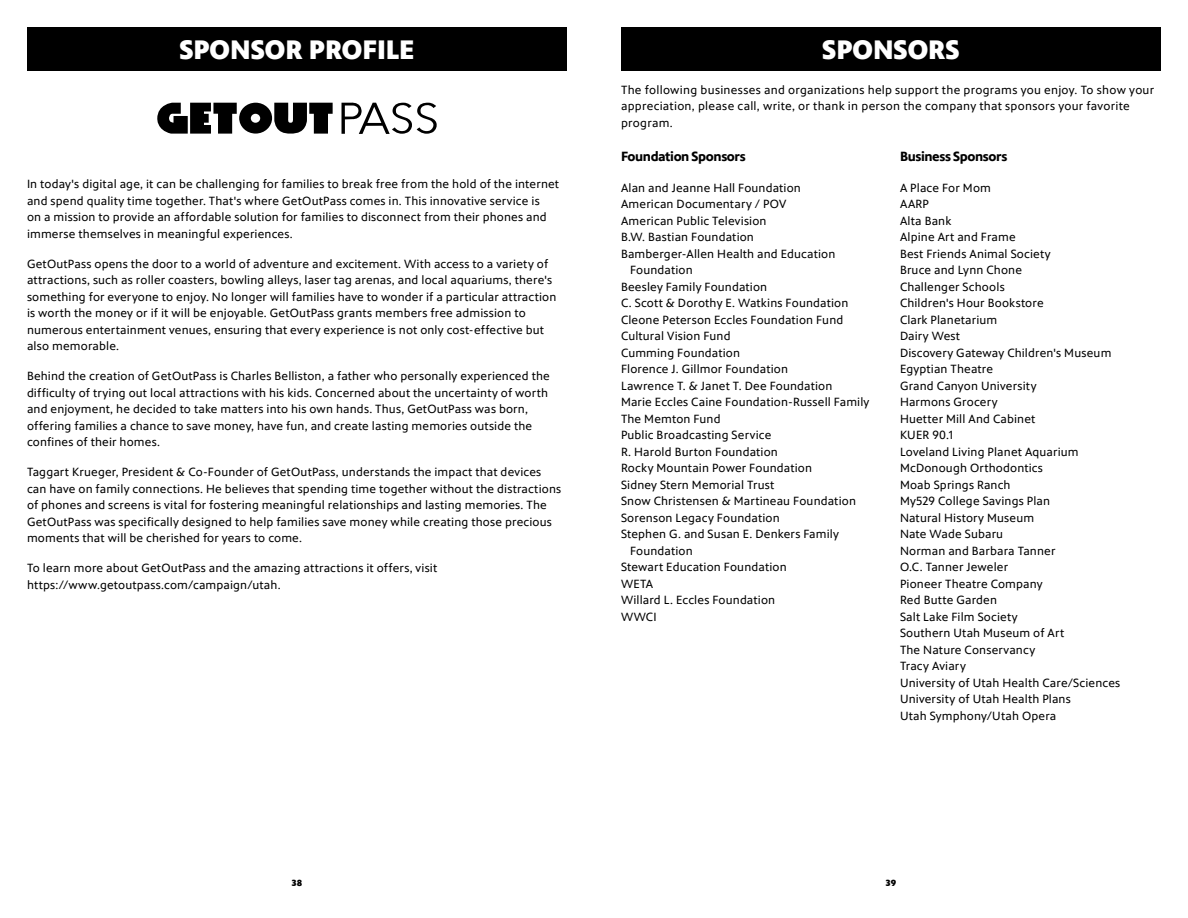
<style>
.page{position:relative;width:1188px;height:918px;background:#fff}
.page>*{position:absolute;margin:0;border:0;box-sizing:border-box;transform-origin:0 0}
.t1{font:900 27px "PBS Sans";color:#fff}
.t2{font:700 13.5px "PBS Sans";letter-spacing:-.03em;color:#000}
.t3{font:12px/16.5px "PBS Sans";letter-spacing:.015em;color:#000}
.t4{font:900 9px "PBS Sans";color:#000}
</style>
<div class="page">
<svg style="left:157px;top:103px;width:176px;height:31px"></svg>
<svg style="left:342px;top:102px;width:95px;height:32px"></svg>
<div style="left:27px;top:27px;width:540px;height:43px;background:#000"></div>
<div style="left:621px;top:27px;width:540px;height:43px;background:#000"></div>
<h1 class="t1" style="left:179px;top:34px;width:237px">SPONSOR PROFILE</h1>
<p class="t3" style="left:27px;top:176px;width:534px">In today's digital age, it can be challenging for families to break free from the hold of the internet and spend quality time together. That's where GetOutPass comes in. This innovative service is<br>on a mission to provide an affordable solution for families to disconnect from their phones and immerse themselves in meaningful experiences.</p>
<p class="t3" style="left:27px;top:255px;width:531px">GetOutPass opens the door to a world of adventure and excitement. With access to a variety of attractions, such as roller coasters, bowling alleys, laser tag arenas, and local aquariums, there's something for everyone to enjoy. No longer will families have to wonder if a particular attraction is worth the money or if it will be enjoyable. GetOutPass grants members free admission to numerous entertainment venues, ensuring that every experience is not only cost-effective but also memorable.</p>
<p class="t3" style="left:27px;top:368px;width:524px">Behind the creation of GetOutPass is Charles Belliston, a father who personally experienced the difficulty of trying out local attractions with his kids. Concerned about the uncertainty of worth and enjoyment, he decided to take matters into his own hands. Thus, GetOutPass was born, offering families a chance to save money, have fun, and create lasting memories outside the confines of their homes.</p>
<p class="t3" style="left:27px;top:464px;width:536px">Taggart Krueger, President &amp; Co-Founder of GetOutPass, understands the impact that devices can have on family connections. He believes that spending time together without the distractions of phones and screens is vital for fostering meaningful relationships and lasting memories. The GetOutPass was specifically designed to help families save money while creating those precious moments that will be cherished for years to come.</p>
<p class="t3" style="left:27px;top:560px;width:412px">To learn more about GetOutPass and the amazing attractions it offers, visit https://www.getoutpass.com/campaign/utah.</p>
<h1 class="t1" style="left:822px;top:34px;width:139px">SPONSORS</h1>
<p class="t3" style="left:621px;top:82px;width:535px">The following businesses and organizations help support the programs you enjoy. To show your appreciation, please call, write, or thank in person the company that sponsors your favorite program.</p>
<p class="t2" style="left:621px;top:149px;width:126px">Foundation Sponsors</p>
<p class="t3" style="left:621px;top:180px;width:181px">Alan and Jeanne Hall Foundation</p>
<p class="t3" style="left:621px;top:196px;width:167px">American Documentary / POV</p>
<p class="t3" style="left:621px;top:213px;width:147px">American Public Television</p>
<p class="t3" style="left:621px;top:229px;width:134px">B.W. Bastian Foundation</p>
<p class="t3" style="left:621px;top:246px;width:216px">Bamberger-Allen Health and Education</p>
<p class="t3" style="left:630px;top:262px;width:64px">Foundation</p>
<p class="t3" style="left:621px;top:279px;width:148px">Beesley Family Foundation</p>
<p class="t3" style="left:621px;top:295px;width:229px">C. Scott &amp; Dorothy E. Watkins Foundation</p>
<p class="t3" style="left:621px;top:312px;width:224px">Cleone Peterson Eccles Foundation Fund</p>
<p class="t3" style="left:621px;top:328px;width:111px">Cultural Vision Fund</p>
<p class="t3" style="left:621px;top:345px;width:121px">Cumming Foundation</p>
<p class="t3" style="left:621px;top:361px;width:169px">Florence J. Gillmor Foundation</p>
<p class="t3" style="left:621px;top:378px;width:213px">Lawrence T. &amp; Janet T. Dee Foundation</p>
<p class="t3" style="left:621px;top:394px;width:250px">Marie Eccles Caine Foundation-Russell Family</p>
<p class="t3" style="left:621px;top:411px;width:101px">The Memton Fund</p>
<p class="t3" style="left:621px;top:427px;width:152px">Public Broadcasting Service</p>
<p class="t3" style="left:621px;top:444px;width:158px">R. Harold Burton Foundation</p>
<p class="t3" style="left:621px;top:460px;width:193px">Rocky Mountain Power Foundation</p>
<p class="t3" style="left:621px;top:477px;width:155px">Sidney Stern Memorial Trust</p>
<p class="t3" style="left:621px;top:493px;width:236px">Snow Christensen &amp; Martineau Foundation</p>
<p class="t3" style="left:621px;top:510px;width:160px">Sorenson Legacy Foundation</p>
<p class="t3" style="left:621px;top:526px;width:220px">Stephen G. and Susan E. Denkers Family</p>
<p class="t3" style="left:630px;top:543px;width:64px">Foundation</p>
<p class="t3" style="left:621px;top:559px;width:167px">Stewart Education Foundation</p>
<p class="t3" style="left:621px;top:576px;width:34px">WETA</p>
<p class="t3" style="left:621px;top:592px;width:156px">Willard L. Eccles Foundation</p>
<p class="t3" style="left:621px;top:609px;width:37px">WWCI</p>
<p class="t2" style="left:900px;top:149px;width:109px">Business Sponsors</p>
<p class="t3" style="left:900px;top:180px;width:222px">A Place For Mom<br>AARP<br>Alta Bank<br>Alpine Art and Frame<br>Best Friends Animal Society<br>Bruce and Lynn Chone<br>Challenger Schools<br>Children's Hour Bookstore<br>Clark Planetarium<br>Dairy West<br>Discovery Gateway Children's Museum<br>Egyptian Theatre<br>Grand Canyon University<br>Harmons Grocery<br>Huetter Mill And Cabinet<br>KUER 90.1<br>Loveland Living Planet Aquarium<br>McDonough Orthodontics<br>Moab Springs Ranch<br>My529 College Savings Plan<br>Natural History Museum<br>Nate Wade Subaru<br>Norman and Barbara Tanner<br>O.C. Tanner Jeweler<br>Pioneer Theatre Company<br>Red Butte Garden<br>Salt Lake Film Society<br>Southern Utah Museum of Art<br>The Nature Conservancy<br>Tracy Aviary<br>University of Utah Health Care/Sciences<br>University of Utah Health Plans<br>Utah Symphony/Utah Opera</p>
<p class="t4" style="left:292px;top:877px;width:12px">38</p>
<p class="t4" style="left:886px;top:877px;width:12px">39</p>
</div>
